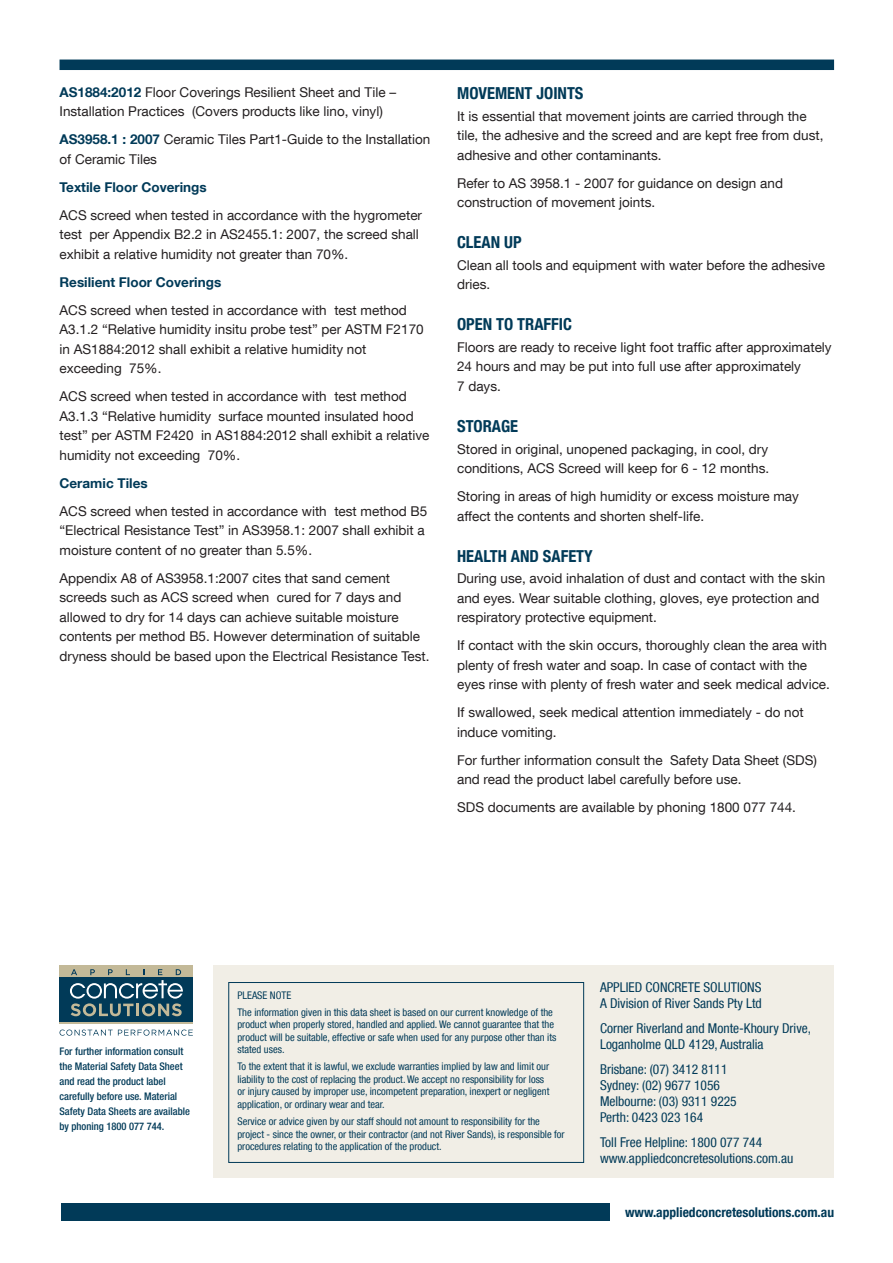
<style>
.page{position:relative;width:893px;height:1263px;background:#fff}
.page>*{position:absolute;margin:0;border:0;box-sizing:border-box;transform-origin:0 0}
.t1{font:700 condensed 16.5px "Helvetica Neue LT Com";color:#013a58}
.t2{font:13.5px/19.5px "Helvetica Neue LT Com";color:#231f20}
.t3{font:condensed 13.5px/16.2px "Helvetica Neue LT Com";color:#013a58}
.t4{font:700 13.5px "Helvetica Neue LT Com";color:#013a58}
.t5{font:700 condensed 13.5px "Helvetica Neue LT Com";color:#013a58}
.t6{font:condensed 10.5px/12.6px "Helvetica Neue LT Com";color:#013a58}
.t7{font:500 condensed 10.5px/15px "Helvetica Neue LT Com";color:#013a58}
.s1{font-weight:700;color:#013a58}
</style>
<div class="page">
<div style="left:213px;top:965px;width:620px;height:213px;background:#f1eee6"></div>
<div style="left:229px;top:982px;width:355px;height:180px;border:1px solid #013a58"></div>
<div style="left:60px;top:965px;width:133px;height:16px;background:#c3b998"></div>
<div style="left:60px;top:978px;width:133px;height:45px;background:#013a58"></div>
<hr style="left:60px;top:1022px;width:133px;height:2px;background:#c3b998">
<svg style="left:70px;top:969px;width:113px;height:47px"></svg>
<svg style="left:60px;top:1029px;width:133px;height:7px"></svg>
<div style="left:61px;top:1203px;width:549px;height:17px;background:#013a58"></div>
<div style="left:60px;top:60px;width:774px;height:10px;background:#013a58"></div>
<p class="t2" style="left:60px;top:82px;width:338px"><span class="s1">AS1884:2012</span> Floor Coverings Resilient Sheet and Tile –<br>Installation Practices (Covers products like lino, vinyl)</p>
<p class="t2" style="left:60px;top:129px;width:372px"><span class="s1">AS3958.1 : 2007</span> Ceramic Tiles Part1-Guide to the Installation of Ceramic Tiles</p>
<p class="t4" style="left:60px;top:178px;width:149px">Textile Floor Coverings</p>
<p class="t2" style="left:60px;top:205px;width:364px">ACS screed when tested in accordance with the hygrometer test per Appendix B2.2 in AS2455.1: 2007, the screed shall exhibit a relative humidity not greater than 70%.</p>
<p class="t4" style="left:60px;top:273px;width:163px">Resilient Floor Coverings</p>
<p class="t2" style="left:60px;top:300px;width:366px">ACS screed when tested in accordance with test method A3.1.2 “Relative humidity insitu probe test” per ASTM F2170 in AS1884:2012 shall exhibit a relative humidity not exceeding 75%.</p>
<p class="t2" style="left:60px;top:386px;width:371px">ACS screed when tested in accordance with test method A3.1.3 “Relative humidity surface mounted insulated hood test” per ASTM F2420 in AS1884:2012 shall exhibit a relative humidity not exceeding 70%.</p>
<p class="t4" style="left:60px;top:474px;width:90px">Ceramic Tiles</p>
<p class="t2" style="left:60px;top:501px;width:369px">ACS screed when tested in accordance with test method B5 “Electrical Resistance Test” in AS3958.1: 2007 shall exhibit a moisture content of no greater than 5.5%.</p>
<p class="t2" style="left:60px;top:568px;width:372px">Appendix A8 of AS3958.1:2007 cites that sand cement screeds such as ACS screed when cured for 7 days and allowed to dry for 14 days can achieve suitable moisture contents per method B5. However determination of suitable dryness should be based upon the Electrical Resistance Test.</p>
<p class="t1" style="left:457px;top:83px;width:128px">MOVEMENT JOINTS</p>
<p class="t2" style="left:457px;top:106px;width:368px">It is essential that movement joints are carried through the tile, the adhesive and the screed and are kept free from dust, adhesive and other contaminants.</p>
<p class="t2" style="left:457px;top:173px;width:327px">Refer to AS 3958.1 - 2007 for guidance on design and construction of movement joints.</p>
<p class="t1" style="left:457px;top:232px;width:66px">CLEAN UP</p>
<p class="t2" style="left:457px;top:255px;width:370px">Clean all tools and equipment with water before the adhesive dries.</p>
<p class="t1" style="left:457px;top:315px;width:116px">OPEN TO TRAFFIC</p>
<p class="t2" style="left:457px;top:337px;width:376px">Floors are ready to receive light foot traffic after approximately<br>24 hours and may be put into full use after approximately<br>7 days.</p>
<p class="t1" style="left:457px;top:416px;width:63px">STORAGE</p>
<p class="t2" style="left:457px;top:439px;width:314px">Stored in original, unopened packaging, in cool, dry conditions, ACS Screed will keep for 6 - 12 months.</p>
<p class="t2" style="left:457px;top:486px;width:343px">Storing in areas of high humidity or excess moisture may affect the contents and shorten shelf-life.</p>
<p class="t1" style="left:457px;top:546px;width:137px">HEALTH AND SAFETY</p>
<p class="t2" style="left:457px;top:568px;width:370px">During use, avoid inhalation of dust and contact with the skin and eyes. Wear suitable clothing, gloves, eye protection and respiratory protective equipment.</p>
<p class="t2" style="left:457px;top:635px;width:374px">If contact with the skin occurs, thoroughly clean the area with plenty of fresh water and soap. In case of contact with the eyes rinse with plenty of fresh water and seek medical advice.</p>
<p class="t2" style="left:457px;top:702px;width:348px">If swallowed, seek medical attention immediately - do not induce vomiting.</p>
<p class="t2" style="left:457px;top:750px;width:361px">For further information consult the Safety Data Sheet (SDS) and read the product label carefully before use.</p>
<p class="t2" style="left:457px;top:797px;width:340px">SDS documents are available by phoning 1800 077 744.</p>
<p class="t7" style="left:60px;top:1044px;width:132px">For further information consult the Material Safety Data Sheet and read the product label carefully before use. Material<br>Safety Data Sheets are available by phoning 1800 077 744.</p>
<p class="t6" style="left:237px;top:986px;width:317px;line-height:16.8px">PLEASE NOTE<br>The information given in this data sheet is based on our current knowledge of the</p>
<p class="t6" style="left:237px;top:1018px;width:320px">product when properly stored, handled and applied. We cannot guarantee that the product will be suitable, effective or safe when used for any purpose other than its stated uses.</p>
<p class="t6" style="left:237px;top:1060px;width:313px">To the extent that it is lawful, we exclude warranties implied by law and limit our liability to the cost of replacing the product. We accept no responsibility for loss or injury caused by improper use, incompetent preparation, inexpert or negligent application, or ordinary wear and tear.</p>
<p class="t6" style="left:237px;top:1115px;width:329px">Service or advice given by our staff should not amount to responsibility for the project - since the owner, or their contractor (and not River Sands), is responsible for procedures relating to the application of the product.</p>
<p class="t3" style="left:600px;top:979px;width:163px">APPLIED CONCRETE SOLUTIONS<br>A Division of River Sands Pty Ltd</p>
<p class="t3" style="left:600px;top:1020px;width:213px">Corner Riverland and Monte-Khoury Drive,<br>Loganholme QLD 4129, Australia</p>
<p class="t3" style="left:600px;top:1061px;width:138px">Brisbane: (07) 3412 8111<br>Sydney: (02) 9677 1056<br>Melbourne: (03) 9311 9225<br>Perth: 0423 023 164</p>
<p class="t3" style="left:600px;top:1134px;width:195px">Toll Free Helpline: 1800 077 744 www.appliedconcretesolutions.com.au</p>
<p class="t5" style="left:625px;top:1204px;width:211px">www.appliedconcretesolutions.com.au</p>
</div>
